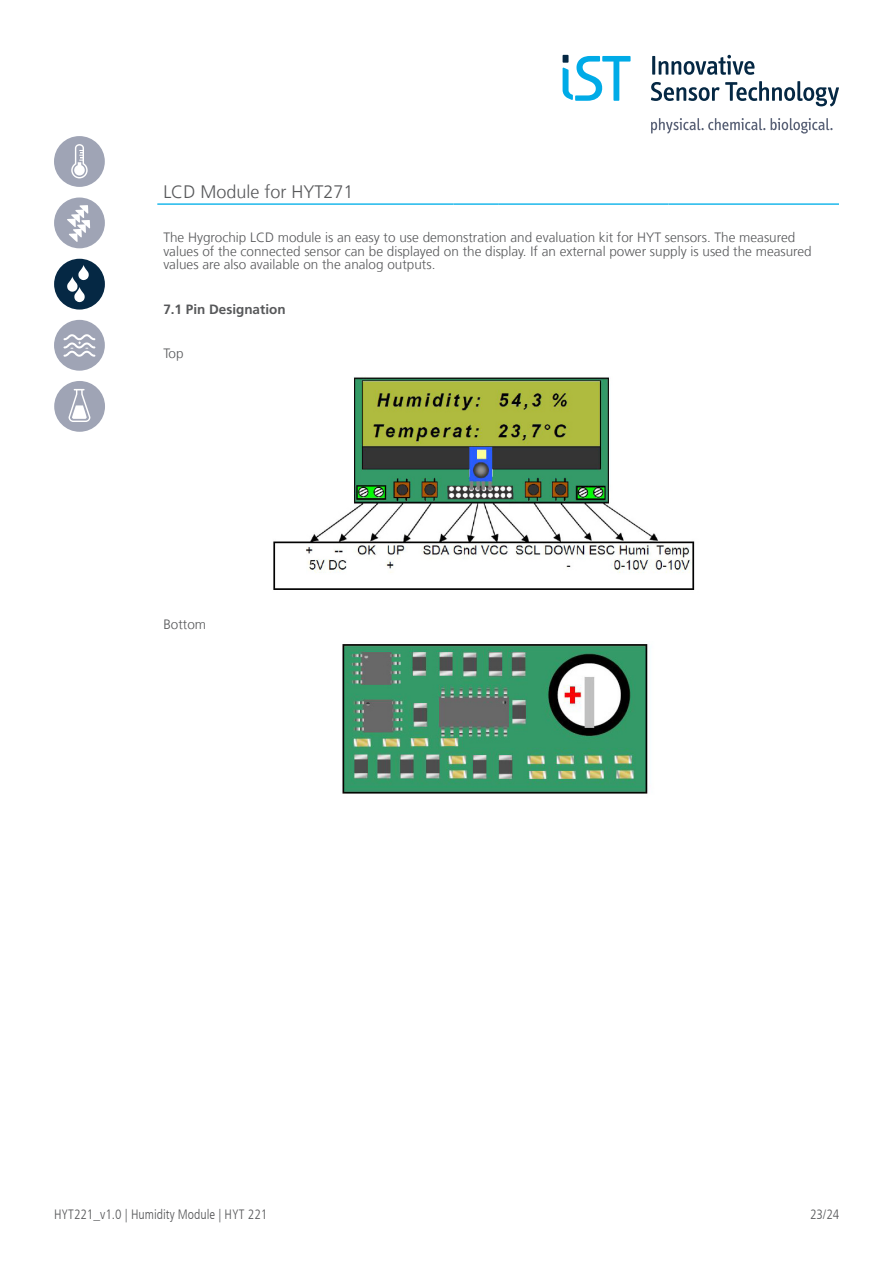
<style>
.page{position:relative;width:893px;height:1263px;background:#fff}
.page>*{position:absolute;margin:0;border:0;box-sizing:border-box;transform-origin:0 0}
.Subheading{font:300 18px "Frutiger LT Com";color:#57585a}
.Text{font:300 13.5px/13.5px "Frutiger LT Com";color:#57585a}
.t1{font:300 condensed 13.5px "Frutiger LT Com";color:#57585a}
.Subheading_x_x{font:700 13.5px "Frutiger LT Com";color:#57585a}
</style>
<div class="page">
<hr style="left:157px;top:203px;width:297px;height:2px;background:#1db8eb">
<hr style="left:454px;top:203px;width:44px;height:2px;background:#1db8eb">
<hr style="left:498px;top:203px;width:171px;height:2px;background:#1db8eb">
<hr style="left:669px;top:203px;width:170px;height:2px;background:#1db8eb">
<img style="left:273px;top:376px;width:422px;height:214px">
<img style="left:341px;top:644px;width:308px;height:150px">
<svg style="left:651px;top:81px;width:188px;height:26px"></svg>
<hr style="left:652px;top:56px;width:3px;height:19px;background:#052844">
<svg style="left:659px;top:55px;width:95px;height:20px"></svg>
<svg style="left:771px;top:118px;width:62px;height:16px"></svg>
<svg style="left:651px;top:118px;width:114px;height:16px"></svg>
<div style="left:563px;top:55px;width:5px;height:8px;background:#052844"></div>
<svg style="left:563px;top:56px;width:68px;height:45px"></svg>
<svg style="left:54px;top:136px;width:51px;height:51px"></svg>
<div style="left:54px;top:197px;width:51px;height:51px;background:#9fa4b5;border-radius:50%"></div>
<svg style="left:67px;top:205px;width:23px;height:37px"></svg>
<div style="left:54px;top:259px;width:51px;height:51px;background:#052844;border-radius:50%"></div>
<svg style="left:67px;top:265px;width:22px;height:37px"></svg>
<div style="left:54px;top:320px;width:51px;height:51px;background:#9fa4b5;border-radius:50%"></div>
<svg style="left:64px;top:334px;width:31px;height:23px"></svg>
<div style="left:54px;top:381px;width:51px;height:51px;background:#9fa4b5;border-radius:50%"></div>
<svg style="left:69px;top:389px;width:21px;height:33px"></svg>
<p class="Subheading" style="left:163px;top:181px;width:192px">LCD Module for HYT271</p>
<p class="Text" style="left:163px;top:231px;width:650px">The Hygrochip LCD module is an easy to use demonstration and evaluation kit for HYT sensors. The measured values of the connected sensor can be displayed on the display. If an external power supply is used the measured values are also available on the analog outputs.</p>
<p class="Subheading_x_x" style="left:163px;top:301px;width:124px">7.1 Pin Designation</p>
<p class="Text" style="left:163px;top:347px;width:22px">Top</p>
<p class="Text" style="left:163px;top:618px;width:44px">Bottom</p>
<p class="t1" style="left:54px;top:1207px;width:215px">HYT221_v1.0 | Humidity Module | HYT 221</p>
<p class="t1" style="left:810px;top:1207px;width:31px">23/24</p>
</div>
